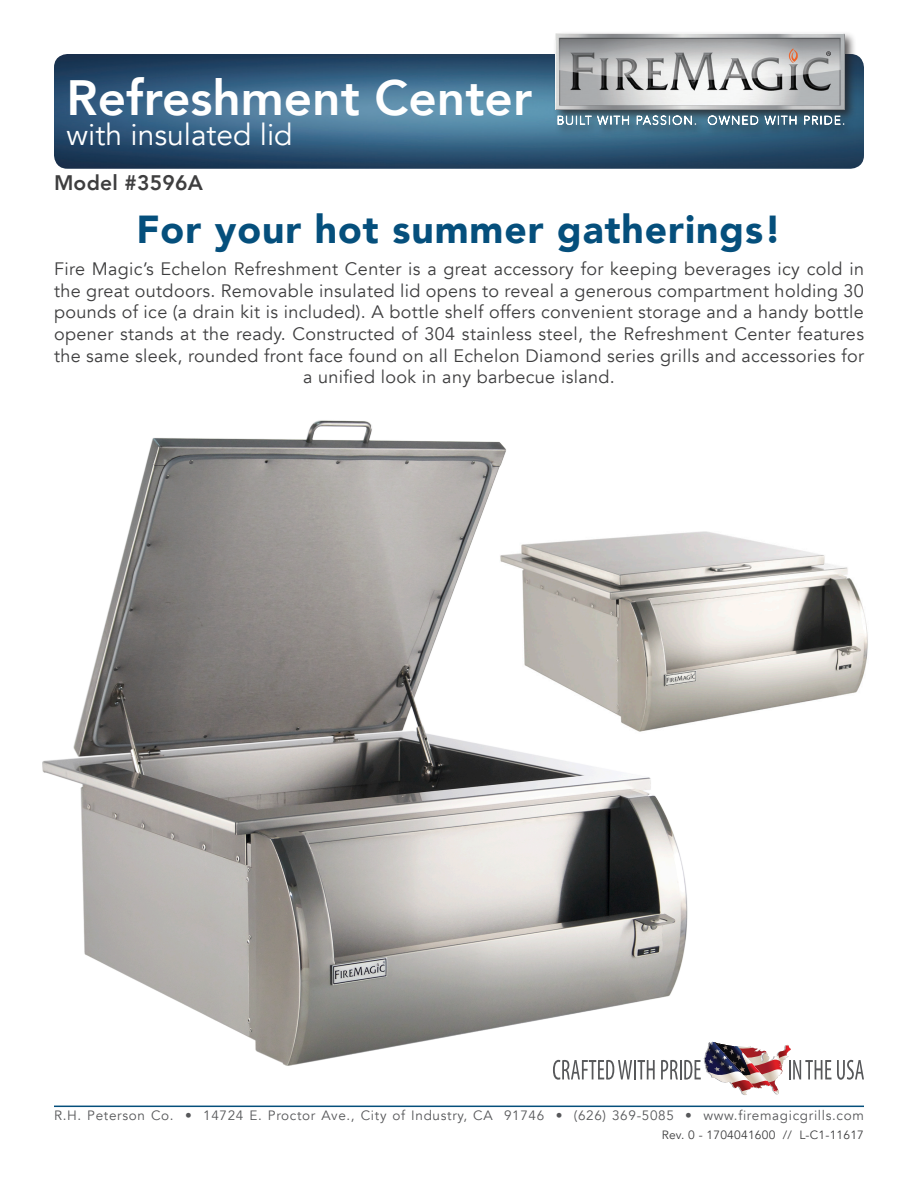
<style>
.page{position:relative;width:918px;height:1188px;background:#fff}
.page>*{position:absolute;margin:0;border:0;box-sizing:border-box;transform-origin:0 0}
.t1{font:800 49.5px "Avenir";color:#fff}
.t2{font:900 39px "Avenir";letter-spacing:.025em;color:#054f7c}
.t3{font:30px "Avenir";color:#fff}
.t4{font:800 21px "Avenir";letter-spacing:.01em;color:#3e3e3f}
.t5{font:18px/21.6px "Avenir";letter-spacing:.02em;color:#3e3e3f;text-align:center}
.t6{font:13.5px "Avenir";letter-spacing:.05em;color:#57585a}
.t7{font:12px "Avenir";letter-spacing:.02em;color:#3e3e3f}
</style>
<div class="page">
<img style="left:711px;top:532px;width:157px;height:187px">
<img style="left:54px;top:54px;width:810px;height:115px">
<div style="left:553px;top:31px;width:304px;height:106px;background:#231f20;opacity:.75"></div>
<img style="left:556px;top:34px;width:288px;height:76px">
<svg style="left:826px;top:51px;width:5px;height:5px"></svg>
<svg style="left:557px;top:110px;width:73px;height:21px;background:#628597"></svg>
<svg style="left:636px;top:114px;width:61px;height:13px"></svg>
<svg style="left:707px;top:110px;width:90px;height:21px;background:#577688"></svg>
<svg style="left:804px;top:115px;width:40px;height:11px"></svg>
<hr style="left:55px;top:1106px;width:808px;height:1px;background:#054f7c">
<img style="left:42px;top:420px;width:669px;height:646px">
<svg style="left:553px;top:1060px;width:102px;height:20px"></svg>
<svg style="left:837px;top:1060px;width:27px;height:20px"></svg>
<svg style="left:661px;top:1042px;width:170px;height:53px"></svg>
<p class="t1" style="left:67px;top:59px;width:467px">Refreshment Center</p>
<p class="t3" style="left:67px;top:117px;width:227px">with insulated lid</p>
<p class="t4" style="left:54px;top:166px;width:150px">Model #3596A</p>
<p class="t2" style="left:136px;top:196px;width:647px">For your hot summer gatherings!</p>
<p class="t5" style="left:54px;top:259px;width:812px">Fire Magic’s Echelon Refreshment Center is a great accessory for keeping beverages icy cold in the great outdoors. Removable insulated lid opens to reveal a generous compartment holding 30 pounds of ice (a drain kit is included). A bottle shelf offers convenient storage and a handy bottle opener stands at the ready. Constructed of 304 stainless steel, the Refreshment Center features the same sleek, rounded front face found on all Echelon Diamond series grills and accessories for a unified look in any barbecue island.</p>
<p class="t6" style="left:54px;top:1107px;width:811px">R.H. Peterson Co. • 14724 E. Proctor Ave., City of Industry, CA 91746 • (626) 369-5085 • www.firemagicgrills.com</p>
<p class="t7" style="left:662px;top:1127px;width:204px">Rev. 0 - 1704041600 // L-C1-11617</p>
</div>
